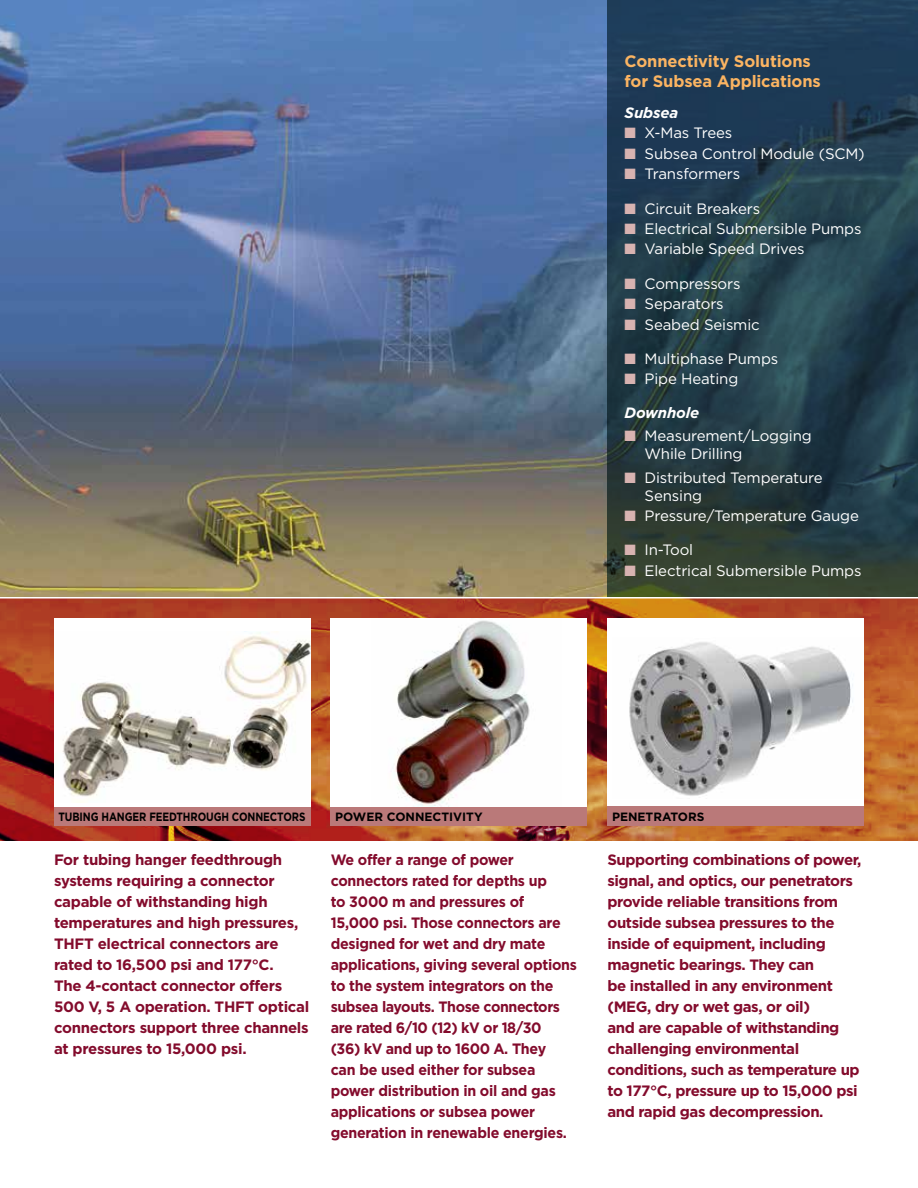
<style>
.page{position:relative;width:918px;height:1188px;background:#fff}
.page>*{position:absolute;margin:0;border:0;box-sizing:border-box;transform-origin:0 0}
.t1{font:700 16.5px/19.5px "Gotham";letter-spacing:-.01em;color:#fbb462}
.t2{font:700 15px/21px "Gotham";letter-spacing:-.03em;color:#830b2c}
.t3{font:700 15px/21px "Gotham";letter-spacing:-.03em;color:#830b2c;scale:.95 1}
.t4{font:15px/18px "Gotham";letter-spacing:-.01em;color:#fff}
.t5{font:italic 700 15px "Gotham";letter-spacing:-.01em;color:#fff}
.t6{font:700 12px "Gotham";letter-spacing:-.005em;color:#000;scale:.84 1}
.t7{font:700 12px "Gotham";letter-spacing:-.005em;color:#000}
.s1{color:#d8b3b1}
</style>
<div class="page">
<img style="left:0;top:0;width:608px;height:597px">
<svg style="left:0;top:598px;width:918px;height:243px;background:#af4924"></svg>
<div style="left:608px;top:618px;width:256px;height:189px;background:#fff"></div>
<img style="left:629px;top:642px;width:224px;height:154px">
<div style="left:54px;top:806px;width:257px;height:20px;background:#ba7979"></div>
<div style="left:608px;top:806px;width:256px;height:20px;background:#ba7979"></div>
<div style="left:331px;top:806px;width:256px;height:20px;background:#ba7979"></div>
<svg style="left:608px;top:0;width:310px;height:597px;background:#243d4a"></svg>
<div style="left:331px;top:618px;width:256px;height:189px;background:#fff"></div>
<img style="left:395px;top:620px;width:135px;height:187px">
<div style="left:54px;top:618px;width:256px;height:189px;background:#fff"></div>
<img style="left:62px;top:632px;width:248px;height:170px">
<p class="t1" style="left:625px;top:52px;width:198px">Connectivity Solutions for Subsea Applications</p>
<p class="t5" style="left:625px;top:103px;width:55px">Subsea</p>
<p class="t4" style="left:625px;top:124px;width:109px"><span class="s1">■</span> X-Mas Trees</p>
<p class="t4" style="left:625px;top:144px;width:242px"><span class="s1">■</span> Subsea Control Module (SCM)</p>
<p class="t4" style="left:625px;top:165px;width:117px"><span class="s1">■</span> Transformers</p>
<p class="t4" style="left:625px;top:199px;width:137px"><span class="s1">■</span> Circuit Breakers</p>
<p class="t4" style="left:625px;top:220px;width:238px"><span class="s1">■</span> Electrical Submersible Pumps</p>
<p class="t4" style="left:625px;top:240px;width:182px"><span class="s1">■</span> Variable Speed Drives</p>
<p class="t4" style="left:625px;top:274px;width:117px"><span class="s1">■</span> Compressors</p>
<p class="t4" style="left:625px;top:295px;width:101px"><span class="s1">■</span> Separators</p>
<p class="t4" style="left:625px;top:315px;width:137px"><span class="s1">■</span> Seabed Seismic</p>
<p class="t4" style="left:625px;top:350px;width:155px"><span class="s1">■</span> Multiphase Pumps</p>
<p class="t4" style="left:625px;top:370px;width:115px"><span class="s1">■</span> Pipe Heating</p>
<p class="t5" style="left:625px;top:403px;width:76px">Downhole</p>
<p class="t4" style="left:645px;top:427px;width:169px;text-indent:-20px"><span class="s1">■</span> Measurement/Logging<br>While Drilling</p>
<p class="t4" style="left:645px;top:468px;width:180px;text-indent:-20px"><span class="s1">■</span> Distributed Temperature<br>Sensing</p>
<p class="t4" style="left:625px;top:507px;width:236px"><span class="s1">■</span> Pressure/Temperature Gauge</p>
<p class="t4" style="left:625px;top:541px;width:70px"><span class="s1">■</span> In-Tool</p>
<p class="t4" style="left:625px;top:561px;width:238px"><span class="s1">■</span> Electrical Submersible Pumps</p>
<p class="t6" style="left:59px;top:809px;width:70px">Tubing Hanger</p>
<p class="t6" style="left:149px;top:809px;width:18px">Feedthrough</p>
<p class="t6" style="left:232px;top:809px;width:19px">Connectors</p>
<p class="t7" style="left:335px;top:809px;width:19px">Power</p>
<p class="t7" style="left:387px;top:809px;width:19px">Connect</p>
<p class="t7" style="left:449px;top:809px;width:26px">ivity</p>
<p class="t7" style="left:612px;top:809px;width:18px">Penetrators</p>
<p class="t2" style="left:54px;top:850px;width:257px">For tubing hanger feedthrough systems requiring a connector capable of withstanding high temperatures and high pressures,<br>THFT electrical connectors are rated to 16,500 psi and 177°C.<br>The 4-contact connector offers<br>500 V, 5 A operation. THFT optical connectors support three channels at pressures to 15,000 psi.</p>
<p class="t3" style="left:331px;top:850px;width:261px">We offer a range of power connectors rated for depths up<br>to 3000 m and pressures of<br>15,000 psi. Those connectors are designed for wet and dry mate applications, giving several options to the system integrators on the subsea layouts. Those connectors are rated 6/10 (12) kV or 18/30<br>(36) kV and up to 1600 A. They<br>can be used either for subsea power distribution in oil and gas applications or subsea power generation in renewable energies.</p>
<p class="t2" style="left:608px;top:850px;width:256px">Supporting combinations of power, signal, and optics, our penetrators provide reliable transitions from outside subsea pressures to the inside of equipment, including magnetic bearings. They can<br>be installed in any environment<br>(M EG, dry or wet gas, or oil)<br>and are capable of withstanding challenging environmental conditions, such as temperature up to 177°C, pressure up to 15,000 psi and rapid gas decompression.</p>
</div>
